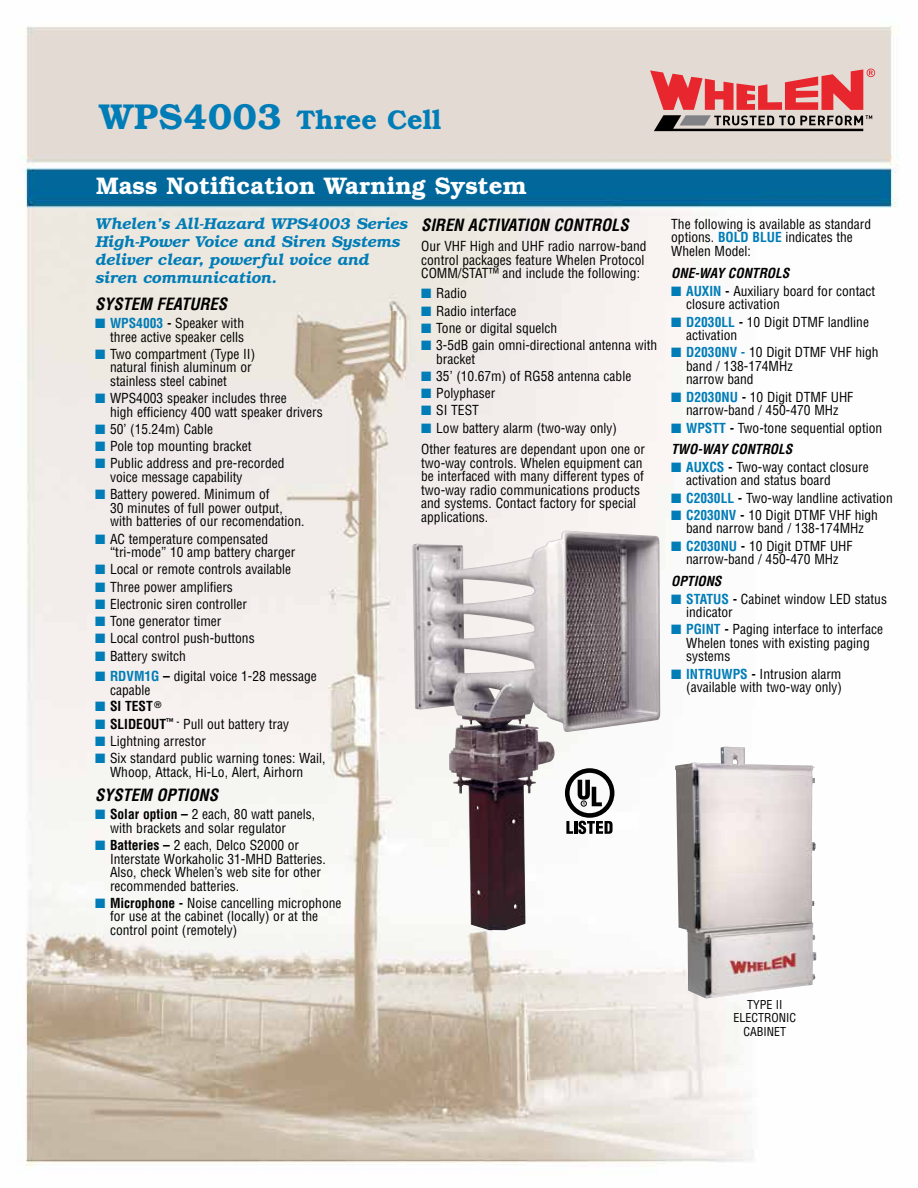
<style>
.page{position:relative;width:918px;height:1188px;background:#fff}
.page>*{position:absolute;margin:0;border:0;box-sizing:border-box;transform-origin:0 0}
.t1{font:600 27px "Bookman";color:#007cb7}
.t2{font:600 24px "Bookman";color:#fff}
.t3{font:italic 700 condensed 16.5px "Helvetica";color:#000}
.t4{font:italic 600 15.75px/18px "Bookman";color:#007cb7}
.t5{font:condensed 13.5px/13.5px "Helvetica";color:#000}
.t6{font:italic 700 condensed 13.5px "Helvetica";color:#000}
.t7{font:700 condensed 13.5px "Helvetica";color:#000}
.t8{font:condensed 12px/13.2px "Helvetica";color:#000;text-align:center}
.s1{font-size:36px}
.s2{color:#007cb7}
.s3{font-weight:700;color:#007cb7}
.s4{font-weight:700}
.s5{font-weight:700;font-style:italic}
</style>
<div class="page">
<img style="left:18px;top:26px;width:881px;height:1141px">
<img style="left:675px;top:747px;width:141px;height:252px">
<img style="left:412px;top:531px;width:248px;height:399px">
<svg style="left:565px;top:768px;width:49px;height:66px"></svg>
<svg style="left:650px;top:69px;width:225px;height:62px;background:#cb8684"></svg>
<h1 class="t1" style="left:99px;top:104px;width:343px"><span class="s1">WPS4003</span> Three Cell</h1>
<h2 class="t2" style="left:96px;top:172px;width:432px">Mass Notification Warning System</h2>
<p class="t4" style="left:95px;top:215px;width:314px">Whelen’s All-Hazard WPS4003 Series<br>High-Power Voice and Siren Systems deliver clear, powerful voice and siren communication.</p>
<p class="t3" style="left:95px;top:294px;width:134px">SYSTEM FEATURES</p>
<p class="t5" style="left:95px;top:316px;width:151px;text-align:right"><span class="s2">■</span> <span class="s3">WPS4003</span> <span class="s4">-</span> Speaker with three active speaker cells</p>
<p class="t5" style="left:110px;top:347px;width:147px;text-indent:-15px"><span class="s2">■</span> Two compartment (Type II) natural finish aluminum or stainless steel cabinet</p>
<p class="t5" style="left:110px;top:391px;width:214px;text-indent:-15px"><span class="s2">■</span> WPS4003 speaker includes three<br>high efficiency 400 watt speaker drivers</p>
<p class="t5" style="left:95px;top:422px;width:120px"><span class="s2">■</span> 50’ (15.24m) Cable</p>
<p class="t5" style="left:95px;top:439px;width:158px"><span class="s2">■</span> Pole top mounting bracket</p>
<p class="t5" style="left:110px;top:457px;width:176px;text-indent:-15px"><span class="s2">■</span> Public address and pre-recorded voice message capability</p>
<p class="t5" style="left:110px;top:488px;width:196px;text-indent:-15px"><span class="s2">■</span> Battery powered. Minimum of<br>30 minutes of full power output, with batteries of our recomendation.</p>
<p class="t5" style="left:110px;top:532px;width:187px;text-indent:-15px"><span class="s2">■</span> AC temperature compensated “tri-mode” 10 amp battery charger</p>
<p class="t5" style="left:95px;top:563px;width:198px"><span class="s2">■</span> Local or remote controls available</p>
<p class="t5" style="left:95px;top:580px;width:139px"><span class="s2">■</span> Three power amplifiers</p>
<p class="t5" style="left:95px;top:597px;width:154px"><span class="s2">■</span> Electronic siren controller</p>
<p class="t5" style="left:95px;top:614px;width:128px"><span class="s2">■</span> Tone generator timer</p>
<p class="t5" style="left:95px;top:632px;width:161px"><span class="s2">■</span> Local control push-buttons</p>
<p class="t5" style="left:95px;top:649px;width:92px"><span class="s2">■</span> Battery switch</p>
<p class="t5" style="left:110px;top:669px;width:208px;text-indent:-15px"><span class="s2">■</span> <span class="s3">RDVM1G</span> <span class="s4">–</span> digital voice 1-28 message capable</p>
<p class="t7" style="left:95px;top:698px;width:68px"><span class="s2">■</span> SI TEST <sup>®</sup></p>
<p class="t5" style="left:95px;top:717px;width:196px"><span class="s2">■</span> <span class="s4">SLIDEOUT</span><sup>™</sup> <sup>-</sup> Pull out battery tray</p>
<p class="t5" style="left:95px;top:734px;width:112px"><span class="s2">■</span> Lightning arrestor</p>
<p class="t5" style="left:95px;top:752px;width:232px;text-align:center"><span class="s2">■</span> Six standard public warning tones: Wail,<br>Whoop, Attack, Hi-Lo, Alert, Airhorn</p>
<p class="t3" style="left:95px;top:785px;width:124px">SYSTEM OPTIONS</p>
<p class="t5" style="left:110px;top:807px;width:207px;text-indent:-15px"><span class="s2">■</span> <span class="s4">Solar option –</span> 2 each, 80 watt panels, with brackets and solar regulator</p>
<p class="t5" style="left:110px;top:838px;width:217px;text-indent:-15px"><span class="s2">■</span> <span class="s4">Batteries –</span> 2 each, Delco S2000 or Interstate Workaholic 31-MHD Batteries.<br>Also, check Whelen’s web site for other recommended batteries.</p>
<p class="t5" style="left:110px;top:896px;width:233px;text-indent:-15px"><span class="s2">■</span> <span class="s4">Microphone -</span> Noise cancelling microphone for use at the cabinet (locally) or at the control point (remotely)</p>
<p class="t3" style="left:421px;top:215px;width:209px">SIREN ACTIVATION CONTROLS</p>
<p class="t5" style="left:421px;top:240px;width:227px">Our VHF High and UHF radio narrow-band control packages feature Whelen Protocol<br>COMM/STAT™ and include the following:</p>
<p class="t5" style="left:421px;top:287px;width:47px"><span class="s2">■</span> Radio</p>
<p class="t5" style="left:421px;top:304px;width:97px"><span class="s2">■</span> Radio interface</p>
<p class="t5" style="left:421px;top:321px;width:138px"><span class="s2">■</span> Tone or digital squelch</p>
<p class="t5" style="left:436px;top:338px;width:223px;text-indent:-15px"><span class="s2">■</span> 3-5dB gain omni-directional antenna with bracket</p>
<p class="t5" style="left:421px;top:369px;width:212px"><span class="s2">■</span> 35’ (10.67m) of RG58 antenna cable</p>
<p class="t5" style="left:421px;top:386px;width:76px"><span class="s2">■</span> Polyphaser</p>
<p class="t5" style="left:421px;top:404px;width:59px"><span class="s2">■</span> SI TEST</p>
<p class="t5" style="left:421px;top:417px;width:225px;line-height:21.6px"><span class="s2">■</span> Low battery alarm (two-way only)<br>Other features are dependant upon one or</p>
<p class="t5" style="left:421px;top:456px;width:224px">two-way controls. Whelen equipment can be interfaced with many different types of two-way radio communications products and systems. Contact factory for special applications.</p>
<p class="t5" style="left:671px;top:217px;width:201px">The following is available as standard options. <span class="s3">BOLD BLUE</span> indicates the<br>Whelen Model:</p>
<p class="t6" style="left:671px;top:265px;width:120px">ONE-WAY CONTROLS</p>
<p class="t5" style="left:686px;top:284px;width:190px;text-indent:-15px"><span class="s2">■</span> <span class="s3">AUXIN</span> <span class="s4">-</span> Auxiliary board for contact closure activation</p>
<p class="t5" style="left:686px;top:315px;width:184px;text-indent:-15px"><span class="s2">■</span> <span class="s3">D2030LL</span> <span class="s4">-</span> 10 Digit DTMF landline activation</p>
<p class="t5" style="left:686px;top:346px;width:194px;text-indent:-15px"><span class="s2">■</span> <span class="s3">D2030NV -</span> 10 Digit DTMF VHF high band / 138-174MHz<br>narrow band</p>
<p class="t5" style="left:671px;top:390px;width:184px;text-align:center"><span class="s2">■</span> <span class="s3">D2030NU</span> <span class="s4">-</span> 10 Digit DTMF UHF narrow-band / 450-470 MHz</p>
<p class="t5" style="left:671px;top:417px;width:213px;line-height:21.6px"><span class="s2">■</span> <span class="s3">WPSTT</span> <span class="s4">-</span> Two-tone sequential option<br><span class="s5">TWO-WAY CONTROLS</span></p>
<p class="t5" style="left:686px;top:460px;width:184px;text-indent:-15px"><span class="s2">■</span> <span class="s3">AUXCS</span> <span class="s4">-</span> Two-way contact closure activation and status board</p>
<p class="t5" style="left:671px;top:491px;width:223px"><span class="s2">■</span> <span class="s3">C2030LL</span> <span class="s4">-</span> Two-way landline activation</p>
<p class="t5" style="left:671px;top:508px;width:208px;text-align:center"><span class="s2">■</span> <span class="s3">C2030NV</span> <span class="s4">-</span> 10 Digit DTMF VHF high band narrow band / 138-174MHz</p>
<p class="t5" style="left:671px;top:539px;width:183px;text-align:center"><span class="s2">■</span> <span class="s3">C2030NU</span> <span class="s4">-</span> 10 Digit DTMF UHF narrow-band / 450-470 MHz</p>
<p class="t6" style="left:671px;top:572px;width:52px">OPTIONS</p>
<p class="t5" style="left:686px;top:592px;width:202px;text-indent:-15px"><span class="s2">■</span> <span class="s3">STATUS</span> <span class="s4">-</span> Cabinet window LED status indicator</p>
<p class="t5" style="left:686px;top:623px;width:198px;text-indent:-15px"><span class="s2">■</span> <span class="s3">PGINT</span> <span class="s4">-</span> Paging interface to interface<br>Whelen tones with existing paging systems</p>
<p class="t5" style="left:671px;top:667px;width:172px;text-align:right"><span class="s2">■</span> <span class="s3">INTRUWPS</span> <span class="s4">-</span> Intrusion alarm (available with two-way only)</p>
<p class="t8" style="left:733px;top:998px;width:64px">TYPE II<br>ELECTRONIC<br>CABINET</p>
</div>
